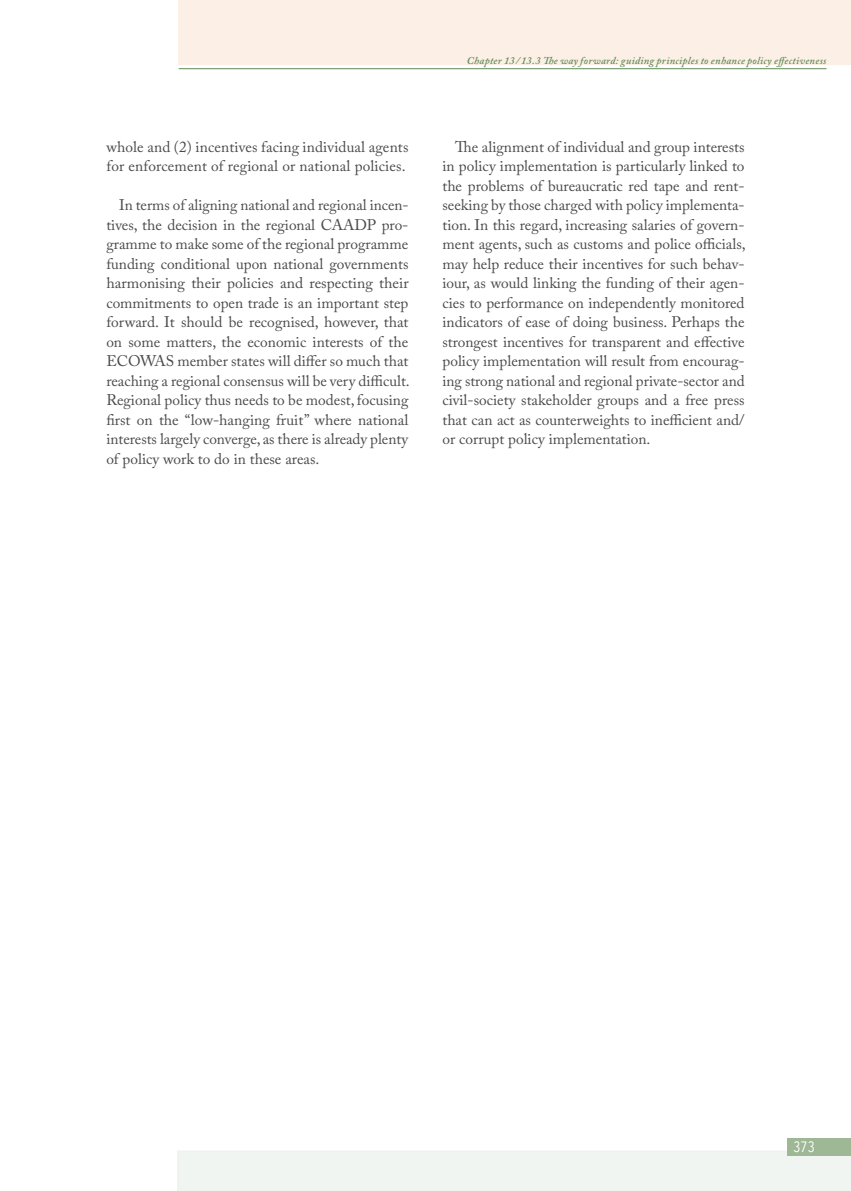
<style>
.page{position:relative;width:851px;height:1191px;background:#fff}
.page>*{position:absolute;margin:0;border:0;box-sizing:border-box;transform-origin:0 0}
.t1{font:15.3px/19.5px "Adobe Caslon Pro";color:#4a4a49;text-align:justify}
.t2{font:15px "Avenir Next Condensed";color:#fff}
.t3{font:italic 600 10.5px "Adobe Caslon Pro";letter-spacing:.03em;color:#638b57}
</style>
<div class="page">
<div style="left:177px;top:1151px;width:673px;height:40px;background:#f0f5f2"></div>
<div style="left:787px;top:1138px;width:63px;height:17px;background:#9eb795"></div>
<div style="left:179px;top:0;width:671px;height:65px;background:#fcf0e6"></div>
<hr style="left:179px;top:68px;width:647px;height:1px;background:#638b57">
<p class="t1" style="left:106px;top:136px;width:303px">whole and (2) incentives facing individual agents for enforcement of regional or national policies.</p>
<p class="t1" style="left:106px;top:195px;width:305px;text-indent:13px">In terms of aligning national and regional incen&shy;tives, the decision in the regional CAADP pro&shy;gramme to make some of the regional programme funding conditional upon national governments harmonising their policies and respecting their commitments to open trade is an important step forward. It should be recognised, however, that on some matters, the economic interests of the ECOWAS member states will differ so much that reaching a regional consensus will be very difficult.<br>Regional policy thus needs to be modest, focusing first on the “low-hanging fruit” where national interests largely converge, as there is already plenty of policy work to do in these areas.</p>
<p class="t3" style="left:467px;top:54px;width:361px">Chapter 13 / 13.3 The way forward: guiding principles to enhance policy effectiveness</p>
<p class="t1" style="left:442px;top:136px;width:304px;text-indent:13px">The alignment of individual and group interests in policy implementation is particularly linked to the problems of bureaucratic red tape and rent&shy;seeking by those charged with policy implementa&shy;tion. In this regard, increasing salaries of govern&shy;ment agents, such as customs and police officials, may help reduce their incentives for such behav&shy;iour, as would linking the funding of their agen&shy;cies to performance on independently monitored indicators of ease of doing business. Perhaps the strongest incentives for transparent and effective policy implementation will result from encourag&shy;ing strong national and regional private-sector and civil-society stakeholder groups and a free press that can act as counterweights to inefficient and/ or corrupt policy implementation.</p>
<p class="t2" style="left:793px;top:1137px;width:23px">373</p>
</div>
